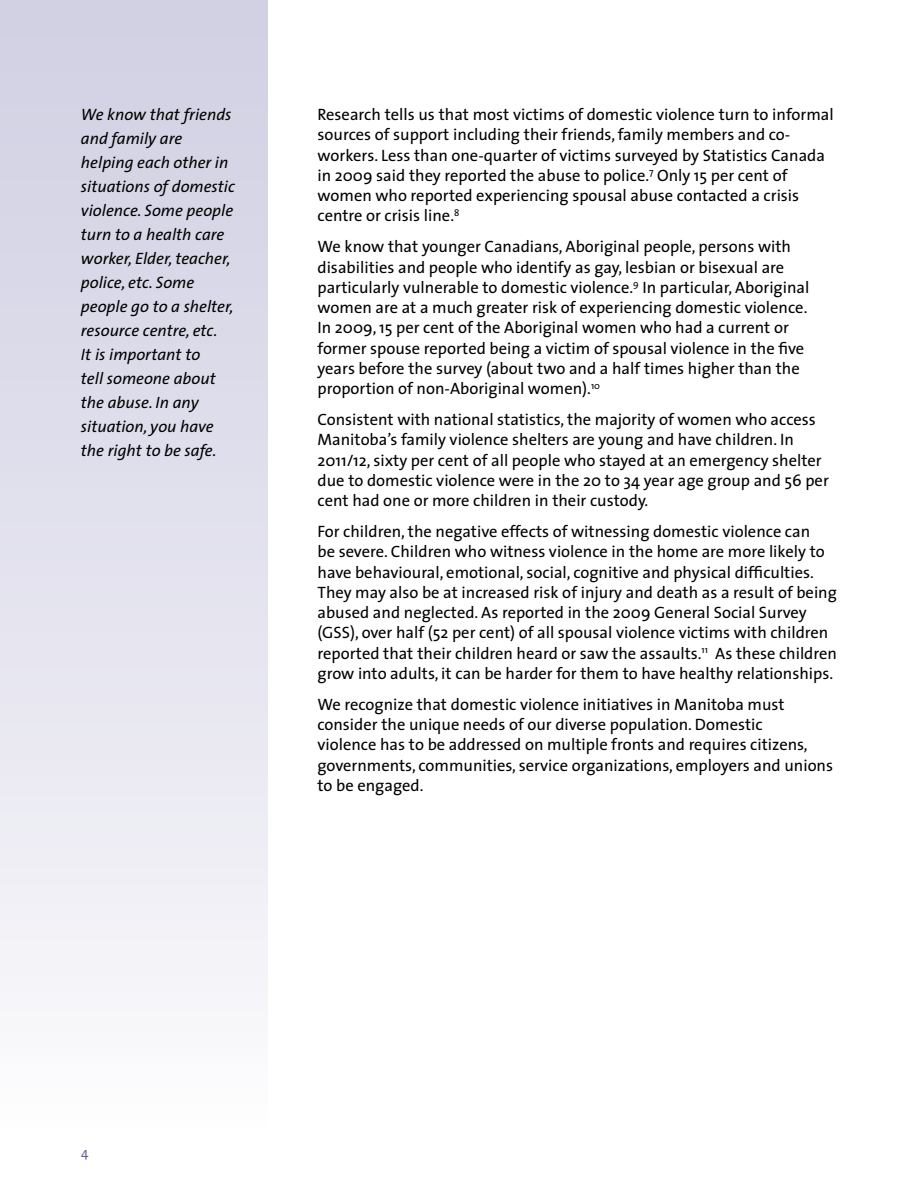
<style>
.page{position:relative;width:918px;height:1188px;background:#fff}
.page>*{position:absolute;margin:0;border:0;box-sizing:border-box;transform-origin:0 0}
.t1{font:16.5px/20.2px "The Sans";color:#000}
.t2{font:italic 16.5px/24px "The Sans";color:#000}
.t3{font:13.5px "The Sans";color:#63619a}
</style>
<div class="page">
<div style="left:0;top:0;width:268px;height:1137px;background:linear-gradient(to bottom,#cfcee2,#fafafc)"></div>
<p class="t2" style="left:81px;top:102px;width:155px">We know that friends and family are helping each other in situations of domestic violence. Some people turn to a health care worker, Elder, teacher, police, etc. Some people go to a shelter, resource centre, etc.<br>It is important to<br>tell someone about the abuse. In any situation, you have the right to be safe.</p>
<p class="t1" style="left:318px;top:104px;width:518px">Research tells us that most victims of domestic violence turn to informal sources of support including their friends, family members and co&shy;workers. Less than one-quarter of victims surveyed by Statistics Canada in 2009 said they reported the abuse to police.<sup>7</sup> Only 15 per cent of women who reported experiencing spousal abuse contacted a crisis centre or crisis line.<sup>8</sup></p>
<p class="t1" style="left:318px;top:236px;width:493px">We know that younger Canadians, Aboriginal people, persons with disabilities and people who identify as gay, lesbian or bisexual are particularly vulnerable to domestic violence.<sup>9</sup> In particular, Aboriginal women are at a much greater risk of experiencing domestic violence.<br>In 2009, 15 per cent of the Aboriginal women who had a current or former spouse reported being a victim of spousal violence in the five years before the survey (about two and a half times higher than the proportion of non-Aboriginal women).<sup>10</sup></p>
<p class="t1" style="left:318px;top:409px;width:513px">Consistent with national statistics, the majority of women who access Manitoba’s family violence shelters are young and have children. In 2011/12, sixty per cent of all people who stayed at an emergency shelter due to domestic violence were in the 20 to 34 year age group and 56 per cent had one or more children in their custody.</p>
<p class="t1" style="left:318px;top:521px;width:521px">For children, the negative effects of witnessing domestic violence can<br>be severe. Children who witness violence in the home are more likely to have behavioural, emotional, social, cognitive and physical difficulties.<br>They may also be at increased risk of injury and death as a result of being abused and neglected. As reported in the 2009 General Social Survey (GSS), over half (52 per cent) of all spousal violence victims with children reported that their children heard or saw the assaults.<sup>11</sup> As these children grow into adults, it can be harder for them to have healthy relationships.</p>
<p class="t1" style="left:318px;top:694px;width:517px">We recognize that domestic violence initiatives in Manitoba must consider the unique needs of our diverse population. Domestic<br>violence has to be addressed on multiple fronts and requires citizens, governments, communities, service organizations, employers and unions to be engaged.</p>
<p class="t3" style="left:81px;top:1142px;width:9px">4</p>
</div>
